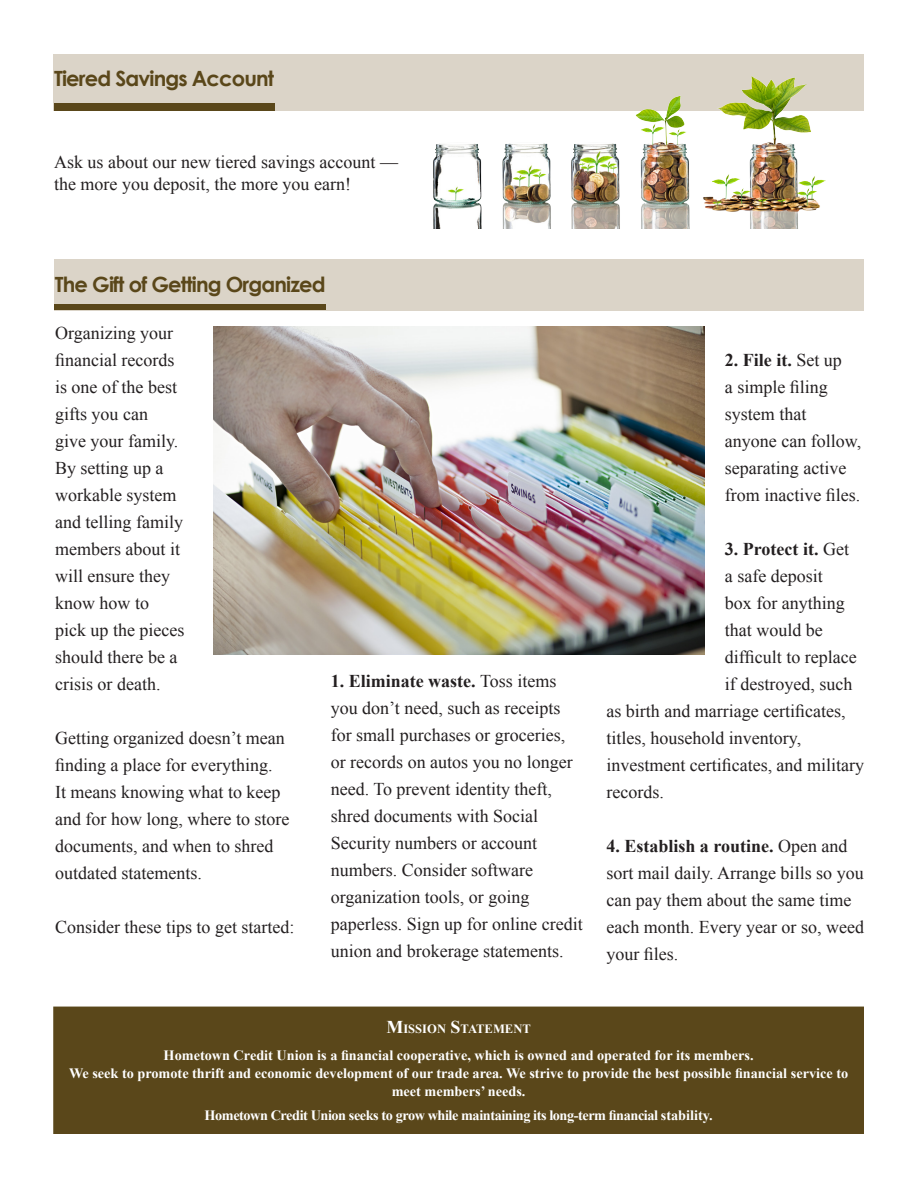
<style>
.page{position:relative;width:918px;height:1188px;background:#fff}
.page>*{position:absolute;margin:0;border:0;box-sizing:border-box;transform-origin:0 0}
.Body_text{font:700 21px "Century Gothic";letter-spacing:-.04em;color:#5a471a}
.t1{font:18px/27px "Times New Roman";color:#231f20}
.t2{font:700 18px "Times New Roman";color:#231f20}
.t3{font:700 14.25px/18px "Times New Roman";color:#fff;text-align:center}
.t4{font:700 14.25px "Times New Roman";letter-spacing:-.03em;color:#fff}
.t5{font:700 12.6px "Times New Roman";color:#fff}
.s1{font-weight:700}
.s2{font-weight:400}
.s3{font-size:18px}
</style>
<div class="page">
<div style="left:53px;top:1007px;width:811px;height:127px;background:#5a471a"></div>
<div style="left:53px;top:54px;width:811px;height:57px;background:#dbd4c8"></div>
<div style="left:54px;top:103px;width:221px;height:8px;background:#5a471a"></div>
<img style="left:433px;top:77px;width:392px;height:152px">
<div style="left:54px;top:260px;width:810px;height:51px;background:#dbd4c8"></div>
<div style="left:54px;top:304px;width:271px;height:6px;background:#5a471a"></div>
<img style="left:213px;top:327px;width:492px;height:327px">
<p class="Body_text" style="left:54px;top:63px;width:222px">Tiered Savings Account</p>
<p class="t1" style="left:54px;top:151px;width:345px;line-height:21.6px">Ask us about our new tiered savings account — the more you deposit, the more you earn!</p>
<p class="Body_text" style="left:55px;top:268px;width:272px">The Gift of Getting Organized</p>
<p class="t1" style="left:55px;top:320px;width:131px">Organizing your financial records is one of the best gifts you can<br>give your family.<br>By setting up a workable system and telling family members about it will ensure they know how to pick up the pieces should there be a crisis or death.</p>
<p class="t1" style="left:331px;top:667px;width:253px"><span class="s1">1. Eliminate waste.</span> Toss items you don’t need, such as receipts for small purchases or groceries, or records on autos you no longer need. To prevent identity theft, shred documents with Social<br>Security numbers or account numbers. Consider software organization tools, or going paperless. Sign up for online credit union and brokerage statements.</p>
<p class="t1" style="left:55px;top:725px;width:236px">Getting organized doesn’t mean finding a place for everything.<br>It means knowing what to keep and for how long, where to store documents, and when to shred outdated statements.</p>
<p class="t1" style="left:55px;top:914px;width:241px">Consider these tips to get started:</p>
<p class="t1" style="left:725px;top:347px;width:138px"><span class="s1">2. File it.</span> Set up<br>a simple filing system that anyone can follow, separating active from inactive files.</p>
<p class="t2" style="left:725px;top:537px;width:126px">3. Protect it. <span class="s2">Get</span></p>
<p class="t1" style="left:725px;top:563px;width:99px">a safe deposit</p>
<p class="t1" style="left:725px;top:590px;width:121px">box for anything</p>
<p class="t1" style="left:725px;top:617px;width:99px">that would be</p>
<p class="t1" style="left:725px;top:644px;width:133px">difficult to replace</p>
<p class="t1" style="left:725px;top:671px;width:129px">if destroyed, such</p>
<p class="t1" style="left:606px;top:698px;width:241px">as birth and marriage certificates,</p>
<p class="t1" style="left:606px;top:725px;width:196px">titles, household inventory,</p>
<p class="t1" style="left:606px;top:752px;width:259px">investment certificates, and military</p>
<p class="t1" style="left:606px;top:779px;width:59px">records.</p>
<p class="t1" style="left:606px;top:833px;width:259px"><span class="s1">4. Establish a routine.</span> Open and sort mail daily. Arrange bills so you can pay them about the same time each month. Every year or so, weed your files.</p>
<p class="t5" style="left:386px;top:1020px;width:146px"><span class="s3">M</span>ISSION <span class="s3">S</span>TATEMENT</p>
<p class="t3" style="left:164px;top:1046px;width:592px">Hometown Credit Union is a financial cooperative, which is owned and operated for its members.</p>
<p class="t3" style="left:69px;top:1064px;width:781px">We seek to promote thrift and economic development of our trade area. We strive to provide the best possible financial service to meet members’ needs.</p>
<p class="t4" style="left:205px;top:1105px;width:510px">Hometown Credit Union seeks to grow while maintaining its long-term financial stability.</p>
</div>
